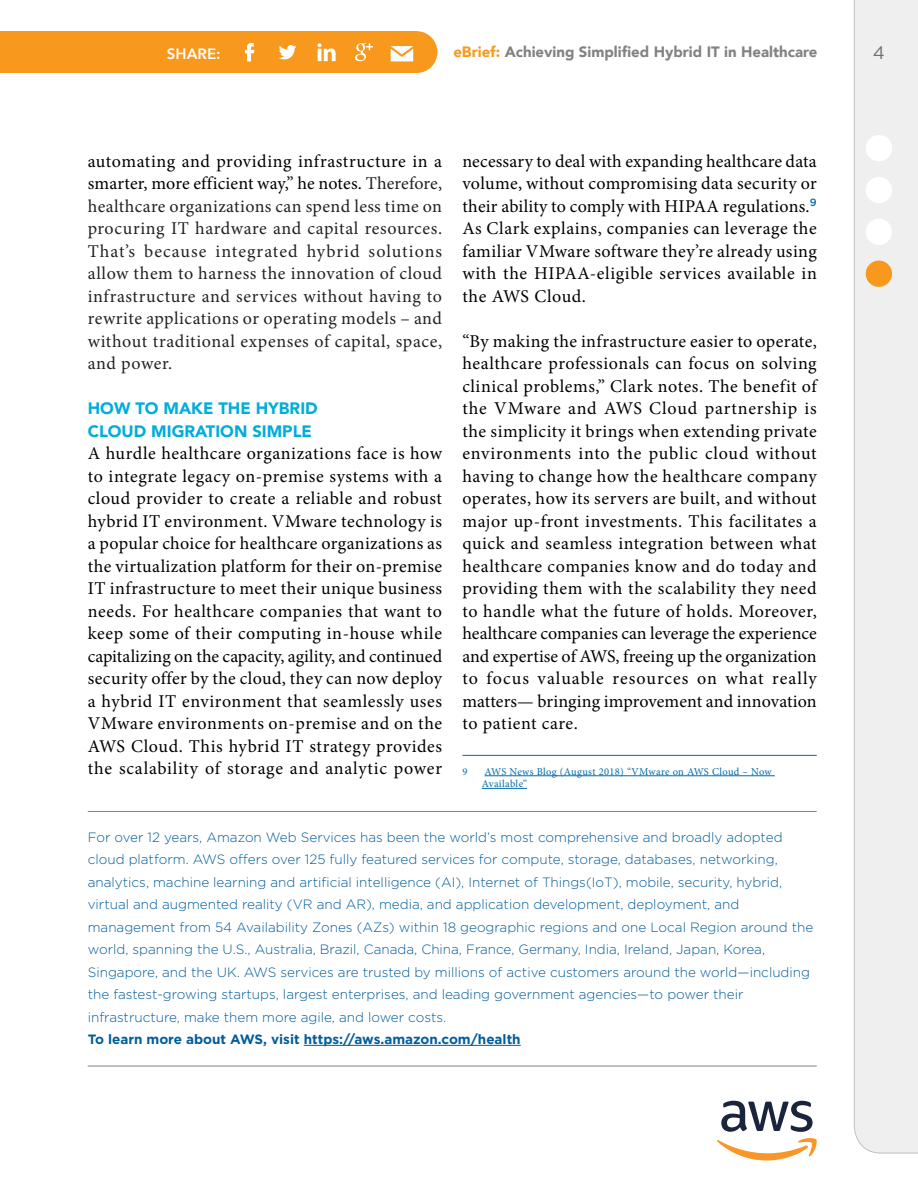
<style>
.page{position:relative;width:918px;height:1188px;background:#fff}
.page>*{position:absolute;margin:0;border:0;box-sizing:border-box;transform-origin:0 0}
.body_1st_graf{font:18px/22.5px "Minion Pro";letter-spacing:.035em;color:#000;text-align:justify}
.body{font:18px/22.5px "Minion Pro";letter-spacing:.01em;color:#000;text-align:justify}
.t1{font:18px/22.5px "Minion Pro";letter-spacing:.035em;color:#222;text-align:justify}
.t2{font:18px "Gotham";color:#6d6e71}
.subhead{font:900 16.5px/22.5px "Avenir";color:#00addb}
.t3{font:900 15px "Avenir";color:#828282}
.t4{font:800 15px "Avenir";color:#fff}
.company_bio{font:300 13.5px/22.5px "Gotham";color:#005d9b}
.company_bio-2{font:700 13.5px "Gotham";color:#005d9b}
.footnote{font:10.5px/12.6px "Minion Pro";letter-spacing:.03em;color:#006ba9}
.s1{color:#f8991d}
.s2{color:#000}
</style>
<div class="page">
<div style="left:396px;top:31px;width:41px;height:42px;background:#f8991d;border-radius:50%"></div>
<div style="left:0;top:31px;width:417px;height:42px;background:#f8991d"></div>
<svg style="left:245px;top:43px;width:9px;height:19px"></svg>
<svg style="left:279px;top:45px;width:17px;height:14px"></svg>
<svg style="left:318px;top:43px;width:18px;height:18px"></svg>
<svg style="left:355px;top:43px;width:18px;height:18px"></svg>
<svg style="left:391px;top:46px;width:22px;height:15px"></svg>
<div style="left:854px;top:0;width:64px;height:1153px;background:#f0efef"></div>
<div style="left:866px;top:135px;width:26px;height:26px;background:#fff;border-radius:50%"></div>
<div style="left:866px;top:177px;width:26px;height:26px;background:#fff;border-radius:50%"></div>
<div style="left:866px;top:219px;width:26px;height:26px;background:#fff;border-radius:50%"></div>
<svg style="left:717px;top:1101px;width:100px;height:60px"></svg>
<div style="left:866px;top:261px;width:26px;height:26px;background:#f8991d;border-radius:50%"></div>
<hr style="left:462px;top:755px;width:355px;height:1px;background:#006ba9">
<hr style="left:485px;top:776px;width:290px;height:1px;background:#006ba9">
<hr style="left:482px;top:788px;width:45px;height:1px;background:#006ba9">
<hr style="left:88px;top:811px;width:729px;height:1px;background:#828282">
<hr style="left:88px;top:1066px;width:729px;height:1px;background:#828282">
<hr style="left:304px;top:1045px;width:217px;height:1px;background:#005d9b">
<p class="t4" style="left:167px;top:40px;width:55px">SHARE:</p>
<p class="t3" style="left:453px;top:39px;width:366px"><span class="s1">eBrief:</span> Achieving Simplified Hybrid IT in Healthcare</p>
<p class="t2" style="left:873px;top:41px;width:14px">4</p>
<p class="t1" style="left:88px;top:150px;width:356px"><span class="s2">automating and providing infrastructure in a smarter, more efficient way,” he notes.</span> Therefore, healthcare organizations can spend less time on procuring IT hardware and capital resources.<br>That’s because integrated hybrid solutions allow them to harness the innovation of cloud infrastructure and services without having to rewrite applications or operating models – and without traditional expenses of capital, space, and power.</p>
<p class="subhead" style="left:88px;top:397px;width:231px">HOW TO MAKE THE HYBRID<br>CLOUD MIGRATION SIMPLE</p>
<p class="body_1st_graf" style="left:88px;top:442px;width:356px">A hurdle healthcare organizations face is how to integrate legacy on-premise systems with a cloud provider to create a reliable and robust hybrid IT environment. VMware technology is a popular choice for healthcare organizations as the virtualization platform for their on-premise IT infrastructure to meet their unique business needs. For healthcare companies that want to keep some of their computing in-house while capitalizing on the capacity, agility, and continued security offer by the cloud, they can now deploy a hybrid IT environment that seamlessly uses VMware environments on-premise and on the AWS Cloud. This hybrid IT strategy provides the scalability of storage and analytic power</p>
<p class="body_1st_graf" style="left:462px;top:150px;width:356px">necessary to deal with expanding healthcare data volume, without compromising data security or their ability to comply with HIPAA regulations.<sup>9<br></sup>As Clark explains, companies can leverage the familiar VMware software they’re already using with the HIPAA-eligible services available in the AWS Cloud.</p>
<p class="body" style="left:462px;top:330px;width:356px">“By making the infrastructure easier to operate, healthcare professionals can focus on solving clinical problems,” Clark notes. The benefit of the VMware and AWS Cloud partnership is the simplicity it brings when extending private environments into the public cloud without having to change how the healthcare company operates, how its servers are built, and without major up-front investments. This facilitates a quick and seamless integration between what healthcare companies know and do today and providing them with the scalability they need to handle what the future of holds. Moreover, healthcare companies can leverage the experience and expertise of AWS, freeing up the organization to focus valuable resources on what really matters— bringing improvement and innovation to patient care.</p>
<p class="footnote" style="left:462px;top:765px;width:7px">9</p>
<p class="footnote" style="left:482px;top:765px;width:291px">AWS News Blog (August 2018) “VMware on AWS Cloud – Now<br>Available”</p>
<p class="company_bio" style="left:88px;top:825px;width:727px">For over 12 years, Amazon Web Services has been the world’s most comprehensive and broadly adopted cloud platform. AWS offers over 125 fully featured services for compute, storage, databases, networking, analytics, machine learning and artificial intelligence (AI), Internet of Things(IoT), mobile, security, hybrid, virtual and augmented reality (VR and AR), media, and application development, deployment, and management from 54 Availability Zones (AZs) within 18 geographic regions and one Local Region around the world, spanning the U.S., Australia, Brazil, Canada, China, France, Germany, India, Ireland, Japan, Korea, Singapore, and the UK. AWS services are trusted by millions of active customers around the world—including the fastest-growing startups, largest enterprises, and leading government agencies—to power their infrastructure, make them more agile, and lower costs.</p>
<p class="company_bio-2" style="left:88px;top:1030px;width:434px">To learn more about AWS, visit https://aws.amazon.com/health</p>
</div>
